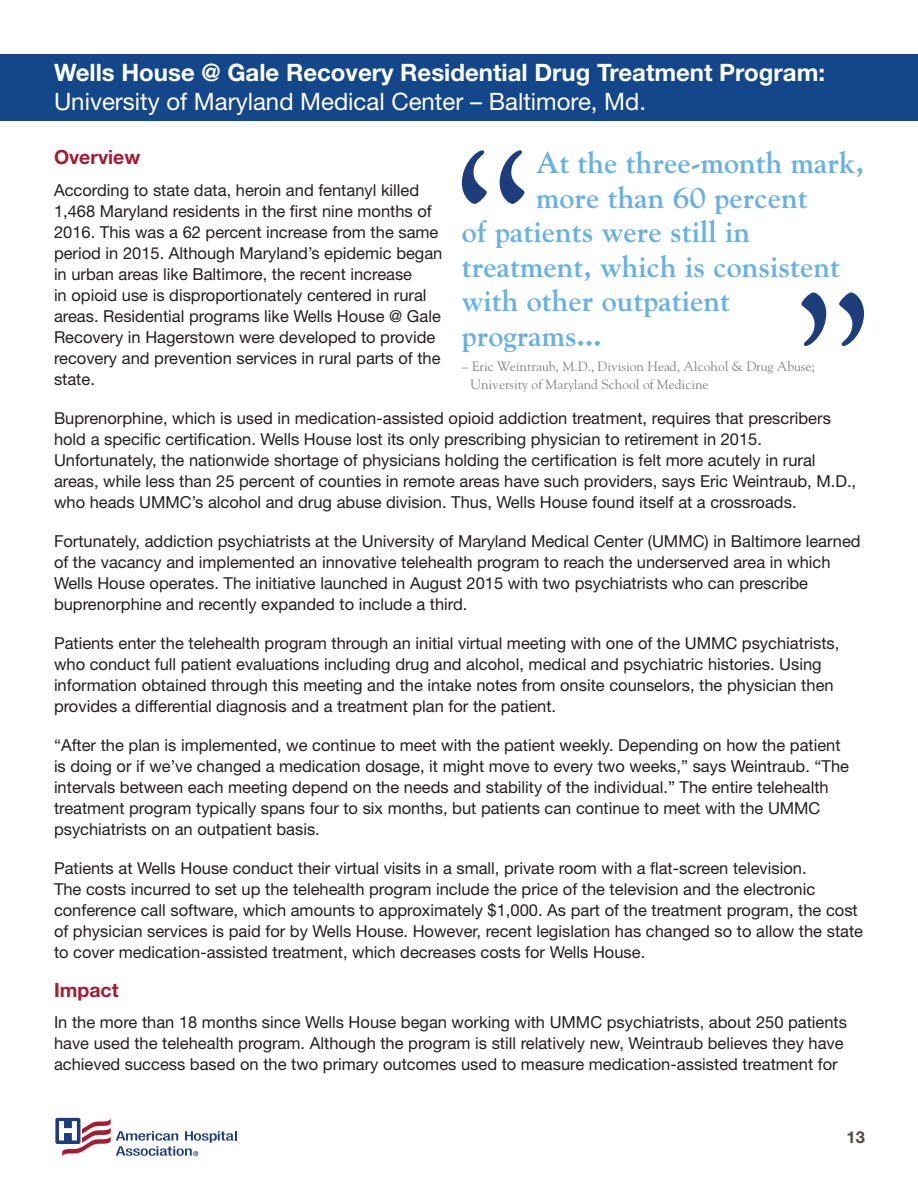
<style>
.page{position:relative;width:918px;height:1188px;background:#fff}
.page>*{position:absolute;margin:0;border:0;box-sizing:border-box;transform-origin:0 0}
.t1{font:700 30px "Goudy";color:#69b1e2}
.t2{font:700 24px "Helvetica Neue LT Std";color:#fff}
.t3{font:24px "Helvetica Neue LT Std";color:#fff}
.t4{font:700 19.5px "Helvetica Neue LT Std";color:#a31c34}
.t5{font:16.5px/21px "Helvetica Neue LT Std";color:#231f20}
.t6{font:700 16.5px "Helvetica Neue LT Std";color:#524a47}
.t7{font:13.5px/18px "Goudy";color:#808285}
</style>
<div class="page">
<svg style="left:55px;top:1117px;width:182px;height:40px"></svg>
<div style="left:0;top:54px;width:918px;height:66px;background:#14478a"></div>
<svg style="left:462px;top:150px;width:63px;height:54px"></svg>
<svg style="left:801px;top:292px;width:63px;height:54px"></svg>
<h2 class="t2" style="left:54px;top:58px;width:773px">Wells House @ Gale Recovery Residential Drug Treatment Program:</h2>
<h2 class="t3" style="left:54px;top:87px;width:594px">University of Maryland Medical Center – Baltimore, Md.</h2>
<h1 class="t1" style="left:536px;top:145px;width:329px">At the three-month mark,</h1>
<h1 class="t1" style="left:536px;top:180px;width:273px">more than 60 percent</h1>
<h1 class="t1" style="left:462px;top:214px;width:290px">of patients were still in</h1>
<h1 class="t1" style="left:462px;top:249px;width:380px">treatment, which is consistent</h1>
<h1 class="t1" style="left:462px;top:283px;width:270px">with other outpatient</h1>
<h1 class="t1" style="left:462px;top:318px;width:142px">programs...</h1>
<p class="t7" style="left:471px;top:357px;width:346px;text-indent:-9px">– Eric Weintraub, M.D., Division Head, Alcohol &amp; Drug Abuse;<br>University of Maryland School of Medicine</p>
<p class="t4" style="left:54px;top:145px;width:88px">Overview</p>
<p class="t5" style="left:54px;top:179px;width:390px">According to state data, heroin and fentanyl killed 1,468 Maryland residents in the first nine months of 2016. This was a 62 percent increase from the same period in 2015. Although Maryland’s epidemic began in urban areas like Baltimore, the recent increase<br>in opioid use is disproportionately centered in rural areas. Residential programs like Wells House @ Gale Recovery in Hagerstown were developed to provide recovery and prevention services in rural parts of the state.</p>
<p class="t5" style="left:54px;top:407px;width:804px">Buprenorphine, which is used in medication-assisted opioid addiction treatment, requires that prescribers hold a specific certification. Wells House lost its only prescribing physician to retirement in 2015.<br>Unfortunately, the nationwide shortage of physicians holding the certification is felt more acutely in rural areas, while less than 25 percent of counties in remote areas have such providers, says Eric Weintraub, M.D., who heads UMMC’s alcohol and drug abuse division. Thus, Wells House found itself at a crossroads.</p>
<p class="t5" style="left:54px;top:530px;width:808px">Fortunately, addiction psychiatrists at the University of Maryland Medical Center (UMMC) in Baltimore learned of the vacancy and implemented an innovative telehealth program to reach the underserved area in which Wells House operates. The initiative launched in August 2015 with two psychiatrists who can prescribe buprenorphine and recently expanded to include a third.</p>
<p class="t5" style="left:54px;top:632px;width:787px">Patients enter the telehealth program through an initial virtual meeting with one of the UMMC psychiatrists, who conduct full patient evaluations including drug and alcohol, medical and psychiatric histories. Using information obtained through this meeting and the intake notes from onsite counselors, the physician then provides a differential diagnosis and a treatment plan for the patient.</p>
<p class="t5" style="left:54px;top:734px;width:797px">“After the plan is implemented, we continue to meet with the patient weekly. Depending on how the patient is doing or if we’ve changed a medication dosage, it might move to every two weeks,” says Weintraub. “The intervals between each meeting depend on the needs and stability of the individual.” The entire telehealth treatment program typically spans four to six months, but patients can continue to meet with the UMMC psychiatrists on an outpatient basis.</p>
<p class="t5" style="left:54px;top:857px;width:811px">Patients at Wells House conduct their virtual visits in a small, private room with a flat-screen television.<br>The costs incurred to set up the telehealth program include the price of the television and the electronic conference call software, which amounts to approximately $1,000. As part of the treatment program, the cost of physician services is paid for by Wells House. However, recent legislation has changed so to allow the state to cover medication-assisted treatment, which decreases costs for Wells House.</p>
<p class="t4" style="left:54px;top:978px;width:66px">Impact</p>
<p class="t5" style="left:54px;top:1012px;width:795px">In the more than 18 months since Wells House began working with UMMC psychiatrists, about 250 patients have used the telehealth program. Although the program is still relatively new, Weintraub believes they have achieved success based on the two primary outcomes used to measure medication-assisted treatment for</p>
<p class="t6" style="left:847px;top:1127px;width:20px">13</p>
</div>
